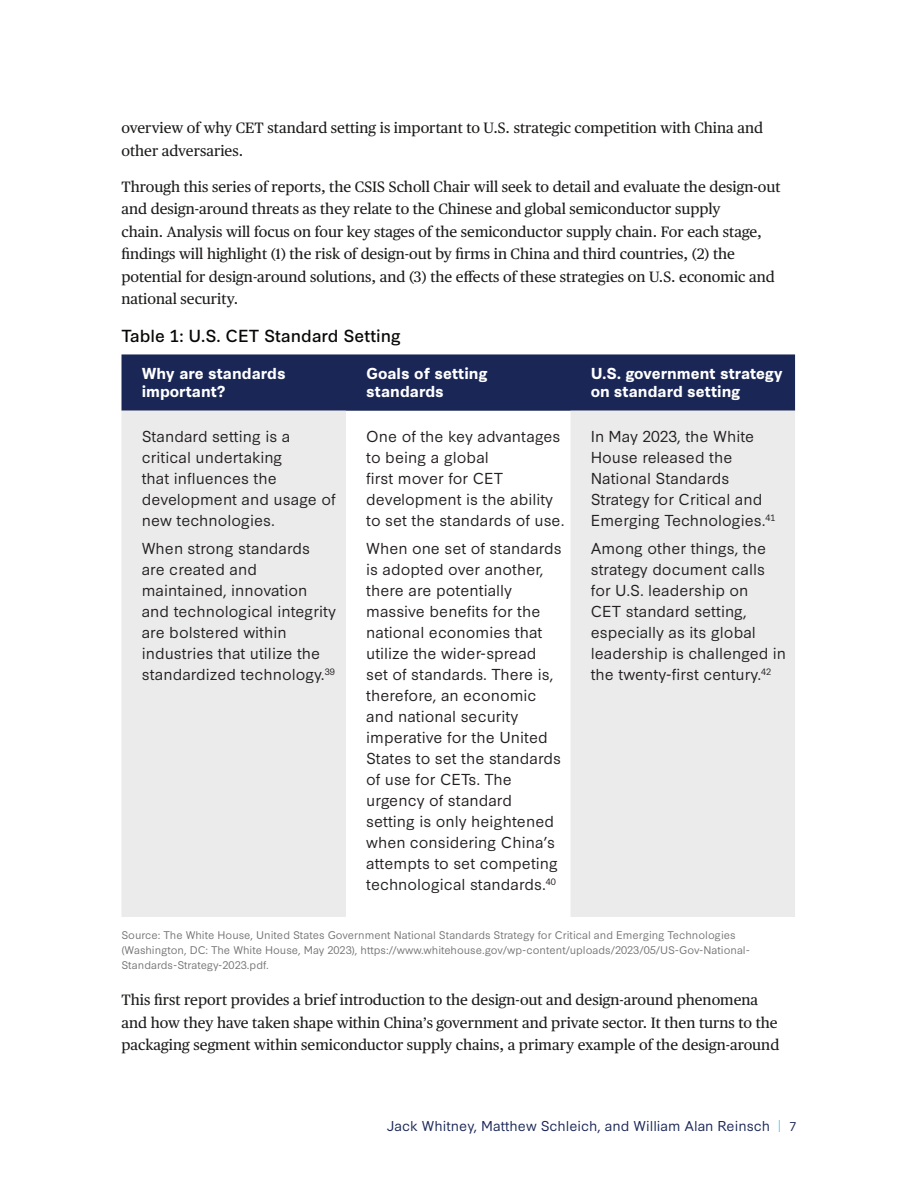
<style>
.page{position:relative;width:918px;height:1188px;background:#fff}
.page>*{position:absolute;margin:0;border:0;box-sizing:border-box;transform-origin:0 0}
.t1{font:16.5px "Synthese";color:#070806}
.t2{font:15px/21px "Synthese";color:#231f20}
.t3{font:15px/22.5px "Publico Text";color:#1d1c1b}
.t4{font:700 15px/18px "Synthese";color:#fff}
.t5{font:13.5px "Synthese";color:#1a2756}
.t6{font:10.5px/15px "Synthese";color:#767575}
.s1{font-size:12px;color:#4fcaf2}
.s2{font-size:12px}
</style>
<div class="page">
<div style="left:122px;top:354px;width:673px;height:57px;background:#1a2756"></div>
<svg style="left:122px;top:411px;width:673px;height:506px;fill:#ebebec"></svg>
<p class="t3" style="left:122px;top:116px;width:643px">overview of why CET standard setting is important to U.S. strategic competition with China and other adversaries.</p>
<p class="t3" style="left:122px;top:174px;width:661px">Through this series of reports, the CSIS Scholl Chair will seek to detail and evaluate the design-out and design-around threats as they relate to the Chinese and global semiconductor supply<br>chain. Analysis will focus on four key stages of the semiconductor supply chain. For each stage, findings will highlight (1) the risk of design-out by firms in China and third countries, (2) the potential for design-around solutions, and (3) the effects of these strategies on U.S. economic and national security.</p>
<p class="t1" style="left:122px;top:322px;width:281px">Table 1: U.S. CET Standard Setting</p>
<p class="t4" style="left:142px;top:364px;width:146px">Why are standards important?</p>
<p class="t4" style="left:366px;top:364px;width:123px">Goals of setting standards</p>
<p class="t4" style="left:591px;top:364px;width:193px">U.S. government strategy on standard setting</p>
<p class="t2" style="left:142px;top:425px;width:195px">Standard setting is a critical undertaking<br>that influences the development and usage of new technologies.</p>
<p class="t2" style="left:142px;top:537px;width:196px">When strong standards are created and maintained, innovation and technological integrity are bolstered within industries that utilize the standardized technology.<sup>39</sup></p>
<p class="t2" style="left:591px;top:425px;width:186px">In May 2023, the White<br>House released the<br>National Standards<br>Strategy for Critical and<br>Emerging Technologies.<sup>41</sup></p>
<p class="t2" style="left:591px;top:537px;width:197px">Among other things, the strategy document calls for U.S. leadership on<br>CET standard setting, especially as its global leadership is challenged in the twenty-first century.<sup>42</sup></p>
<p class="t2" style="left:366px;top:425px;width:200px">One of the key advantages to being a global<br>first mover for CET development is the ability to set the standards of use.</p>
<p class="t2" style="left:366px;top:537px;width:197px">When one set of standards is adopted over another, there are potentially massive benefits for the national economies that utilize the wider-spread set of standards. There is, therefore, an economic and national security imperative for the United<br>States to set the standards of use for CETs. The urgency of standard setting is only heightened when considering China’s attempts to set competing technological standards.<sup>40</sup></p>
<p class="t6" style="left:122px;top:927px;width:630px">Source: The White House, United States Government National Standards Strategy for Critical and Emerging Technologies (Washington, DC: The White House, May 2023), https://www.whitehouse.gov/wp-content/uploads/2023/05/US-Gov-National-<br>Standards-Strategy-2023.pdf.</p>
<p class="t3" style="left:122px;top:988px;width:659px">This first report provides a brief introduction to the design-out and design-around phenomena and how they have taken shape within China’s government and private sector. It then turns to the packaging segment within semiconductor supply chains, a primary example of the design-around</p>
<p class="t5" style="left:387px;top:1114px;width:411px">Jack Whitney, Matthew Schleich, and William Alan Reinsch <span class="s1">|</span> <span class="s2">7</span></p>
</div>
